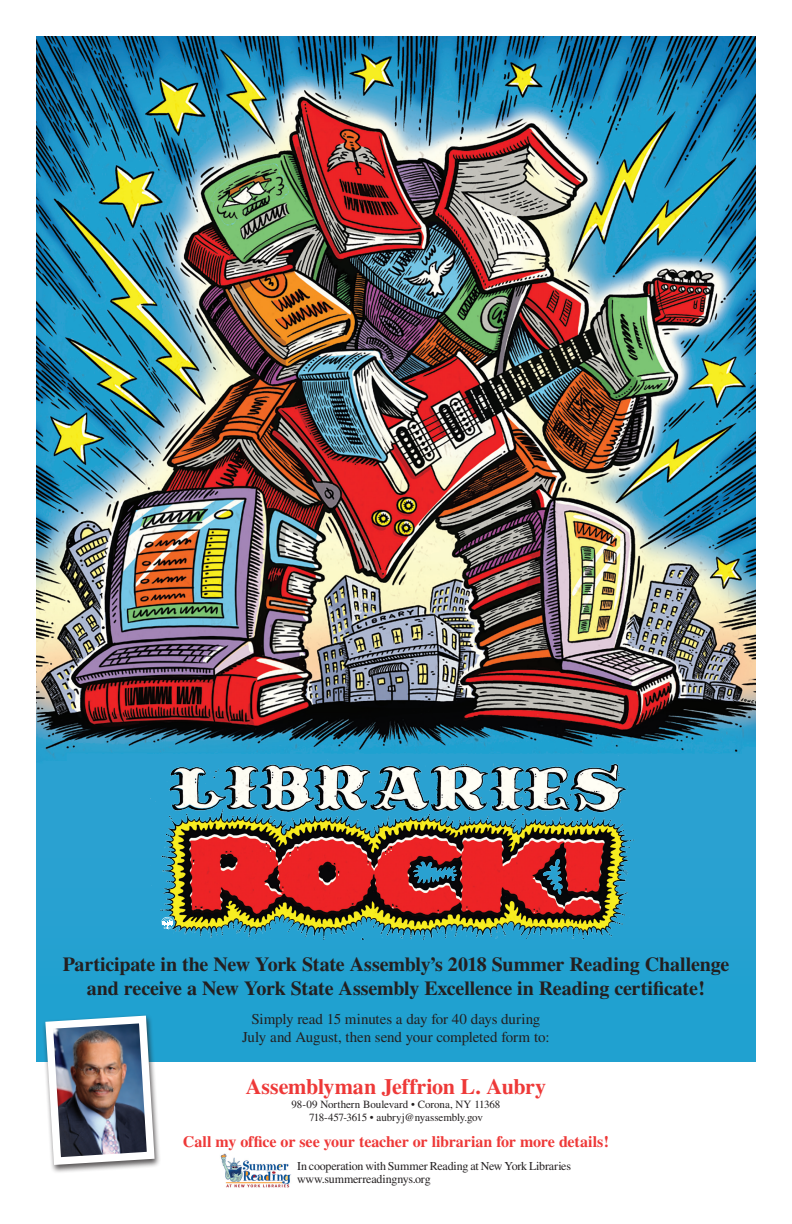
<style>
.page{position:relative;width:792px;height:1224px;background:#fff}
.page>*{position:absolute;margin:0;border:0;box-sizing:border-box;transform-origin:0 0}
.t1{font:700 22px "Times";letter-spacing:-.01em;color:#ee3938}
.t2{font:700 20px/24px "Times";letter-spacing:-.01em;color:#231f20;text-align:center}
.t3{font:700 16px "Times";letter-spacing:-.005em;color:#ee3938}
.t4{font:15px/18px "Times";letter-spacing:-.01em;color:#231f20;text-align:center}
.t5{font:12px/13px "Times";letter-spacing:-.02em;color:#231f20}
.t6{font:11px/13.2px "Times";letter-spacing:-.01em;color:#231f20;text-align:center}
</style>
<div class="page">
<div style="left:36px;top:36px;width:720px;height:1026px;background:#20a1d0"></div>
<img style="left:36px;top:36px;width:720px;height:722px">
<img style="left:220px;top:1153px;width:71px;height:35px">
<img style="left:150px;top:755px;width:492px;height:185px">
<svg style="left:161px;top:917px;width:12px;height:13px"></svg>
<div style="left:42px;top:1014px;width:119px;height:160px;background:#231f20;opacity:.75"></div>
<img style="left:42px;top:1014px;width:117px;height:155px">
<p class="t2" style="left:63px;top:952px;width:668px">Participate in the New York State Assembly’s 2018 Summer Reading Challenge and receive a New York State Assembly Excellence in Reading certificate!</p>
<p class="t4" style="left:242px;top:1010px;width:309px">Simply read 15 minutes a day for 40 days during<br>July and August, then send your completed form to:</p>
<p class="t1" style="left:246px;top:1074px;width:302px">Assemblyman Jeffrion L. Aubry</p>
<p class="t6" style="left:292px;top:1097px;width:210px">98-09 Northern Boulevard • Corona, NY 11368<br>718-457-3615 • aubryj@nyassembly.gov</p>
<p class="t3" style="left:183px;top:1132px;width:428px">Call my office or see your teacher or librarian for more details!</p>
<p class="t5" style="left:297px;top:1159px;width:276px">In cooperation with Summer Reading at New York Libraries www.summerreadingnys.org</p>
</div>
